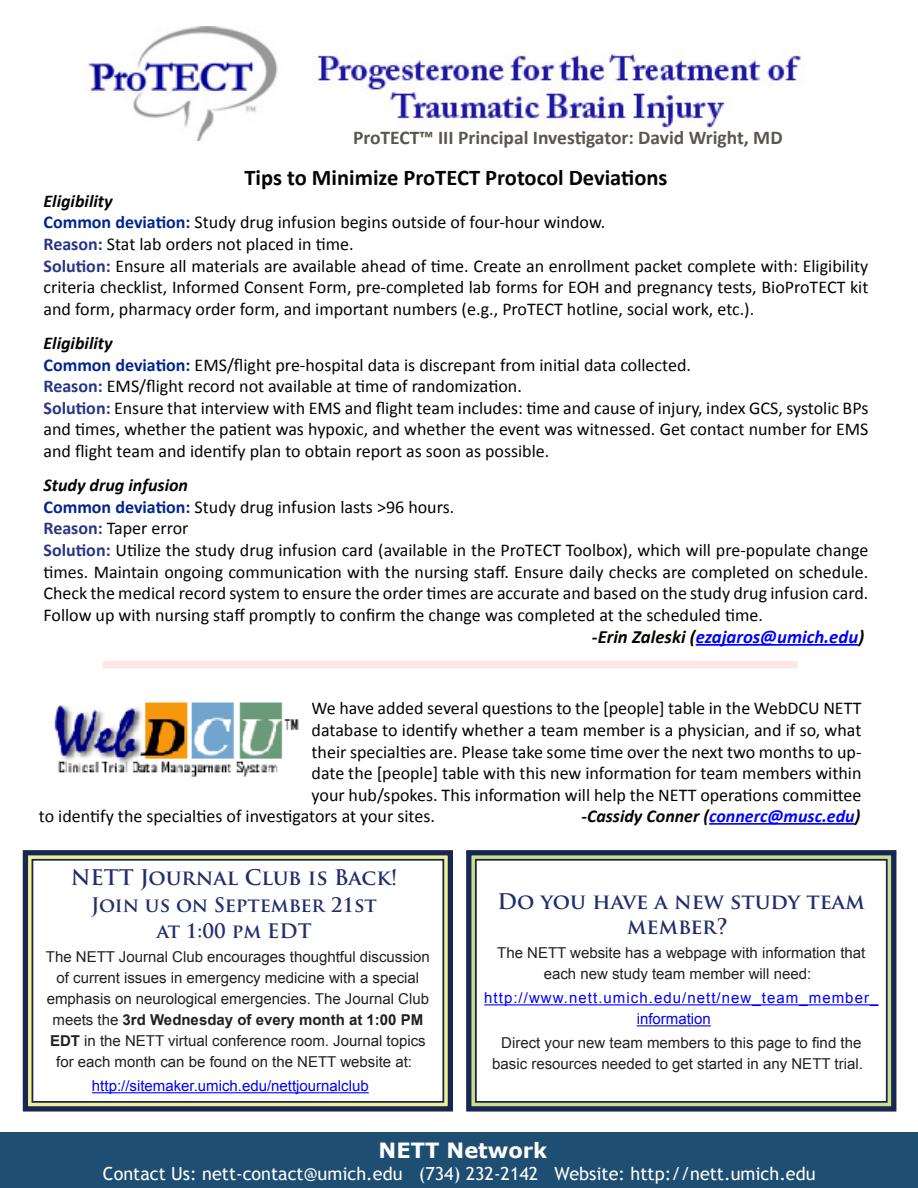
<style>
.page{position:relative;width:918px;height:1188px;background:#fff}
.page>*{position:absolute;margin:0;border:0;box-sizing:border-box;transform-origin:0 0}
.t1{font:700 22.5px "Calibri";color:#020502}
.t2{font:700 21px/25.2px "Trajan Pro";color:#222e6c;text-align:center}
.t3{font:700 21px "Verdana";color:#fff}
.t4{font:700 19.5px "Calibri";color:#5d5650}
.t5{font:700 19.5px "Trajan Pro";color:#222e6c}
.t6{font:italic 700 18.75px "Calibri";color:#00f}
.t7{font:18px/21.6px "Calibri";color:#020502;text-align:justify}
.t8{font:18px "Calibri";color:#040402}
.t9{font:18px "Trebuchet MS";color:#fff}
.t10{font:italic 700 18px "Calibri";color:#020502}
.t11{font:italic 700 18px "Calibri";color:#040402}
.t12{font:15px/21px "Arial";color:#231f20;text-align:center}
.t13{font:15px/21px "Arial";letter-spacing:.07em;color:#00f}
.t14{font:15px "Arial";color:#00f}
.s1{font-weight:700;color:#022491}
.s2{font-weight:700;color:#293586}
.s3{color:#010502}
.s4{color:#060601}
.s5{color:#00f}
.s6{font-weight:700}
</style>
<div class="page">
<div style="left:0;top:1133px;width:918px;height:55px;background:#1e4f72"></div>
<hr style="left:696px;top:644px;width:162px;height:2px;background:#00f">
<img style="left:85px;top:26px;width:720px;height:114px">
<div style="left:103px;top:661px;width:695px;height:7px;background:#ffe6e6"></div>
<hr style="left:709px;top:823px;width:146px;height:2px;background:#00f">
<img style="left:54px;top:702px;width:245px;height:75px">
<svg style="left:22px;top:850px;width:431px;height:262px"></svg>
<svg style="left:466px;top:850px;width:431px;height:262px"></svg>
<p class="t4" style="left:353px;top:125px;width:431px">ProTECT™ III Principal Investigator: David Wright, MD</p>
<p class="t1" style="left:244px;top:163px;width:425px">Tips to Minimize ProTECT Protocol Deviations</p>
<p class="t10" style="left:44px;top:189px;width:71px">Eligibility</p>
<p class="t7" style="left:44px;top:212px;width:563px"><span class="s1">Common deviation:</span> Study drug infusion begins outside of four-hour window.</p>
<p class="t7" style="left:44px;top:233px;width:312px"><span class="s2">Reason:</span> Stat lab orders not placed in time.</p>
<p class="t7" style="left:44px;top:255px;width:826px"><span class="s2">Solution:</span> Ensure all materials are available ahead of time. Create an enrollment packet complete with: Eligibility criteria checklist, Informed Consent Form, pre-completed lab forms for EOH and pregnancy tests, BioProTECT kit and form, pharmacy order form, and important numbers (e.g., ProTECT hotline, social work, etc.).</p>
<p class="t10" style="left:44px;top:331px;width:71px">Eligibility</p>
<p class="t7" style="left:44px;top:354px;width:649px"><span class="s1">Common deviation:</span> EMS/flight pre-hospital data is discrepant from initial data collected.</p>
<p class="t7" style="left:44px;top:375px;width:480px"><span class="s2">Reason:</span> EMS/flight record not available at time of randomization.</p>
<p class="t7" style="left:44px;top:397px;width:827px"><span class="s2">Solution:</span> Ensure that interview with EMS and flight team includes: time and cause of injury, index GCS, systolic BPs and times, whether the patient was hypoxic, and whether the event was witnessed. Get contact number for EMS and flight team and identify plan to obtain report as soon as possible.</p>
<p class="t10" style="left:44px;top:474px;width:146px">Study drug infusion</p>
<p class="t7" style="left:44px;top:496px;width:412px"><span class="s1">Common deviation:</span> Study drug infusion lasts &gt;96 hours.</p>
<p class="t7" style="left:44px;top:518px;width:147px"><span class="s2">Reason:</span> Taper error</p>
<p class="t7" style="left:44px;top:539px;width:826px"><span class="s2">Solution:</span> Utilize the study drug infusion card (available in the ProTECT Toolbox), which will pre-populate change times. Maintain ongoing communication with the nursing staff. Ensure daily checks are completed on schedule.<br>Check the medical record system to ensure the order times are accurate and based on the study drug infusion <span class="s3">card.<br>Follow up with nursing staff promptly to confirm the change was completed at the scheduled time.</span></p>
<p class="t6" style="left:592px;top:625px;width:274px"><span class="s4">-Erin Zaleski (</span>ezajaros@umich.edu<span class="s4">)</span></p>
<p class="t8" style="left:312px;top:697px;width:551px">We have added several questions to the [people] table in the WebDCU NETT</p>
<p class="t8" style="left:312px;top:719px;width:551px">database to identify whether a team member is a physician, and if so, what</p>
<p class="t8" style="left:312px;top:740px;width:551px">their specialties are. Please take some time over the next two months to up-</p>
<p class="t8" style="left:312px;top:762px;width:551px">date the [people] table with this new information for team members within</p>
<p class="t8" style="left:312px;top:783px;width:551px">your hub/spokes. This information will help the NETT operations committee</p>
<p class="t8" style="left:39px;top:805px;width:398px">to identify the specialties of investigators at your sites.</p>
<p class="t11" style="left:582px;top:805px;width:280px">-Cassidy Conner (<span class="s5">connerc@musc.edu</span>)</p>
<p class="t2" style="left:71px;top:865px;width:328px">NETT Journal Club is Back!</p>
<p class="t5" style="left:91px;top:893px;width:287px">Join us on September 21st</p>
<p class="t5" style="left:157px;top:919px;width:156px">at 1:00 pm EDT</p>
<p class="t12" style="left:46px;top:947px;width:386px">The NETT Journal Club encourages thoughtful discussion of current issues in emergency medicine with a special emphasis on neurological emergencies. The Journal Club meets the <span class="s6">3rd Wednesday of every month at 1:00 PM EDT</span> in the NETT virtual conference room. Journal topics for each month can be found on the NETT website at:</p>
<p class="t14" style="left:92px;top:1076px;width:278px">http://sitemaker.umich.edu/nettjournalclub</p>
<p class="t2" style="left:498px;top:889px;width:369px">Do you have a new study team member?</p>
<p class="t12" style="left:497px;top:943px;width:370px">The NETT website has a webpage with information that each new study team member will need:</p>
<p class="t13" style="left:637px;top:988px;width:243px;text-indent:-152px">http://www.nett.umich.edu/nett/new_team_member_ information</p>
<p class="t12" style="left:492px;top:1033px;width:372px">Direct your new team members to this page to find the basic resources needed to get started in any NETT trial.</p>
<p class="t3" style="left:379px;top:1137px;width:170px">NETT Network</p>
<p class="t9" style="left:103px;top:1163px;width:714px">Contact Us: nett-contact@umich.edu (734) 232-2142 Website: http://nett.umich.edu</p>
</div>
